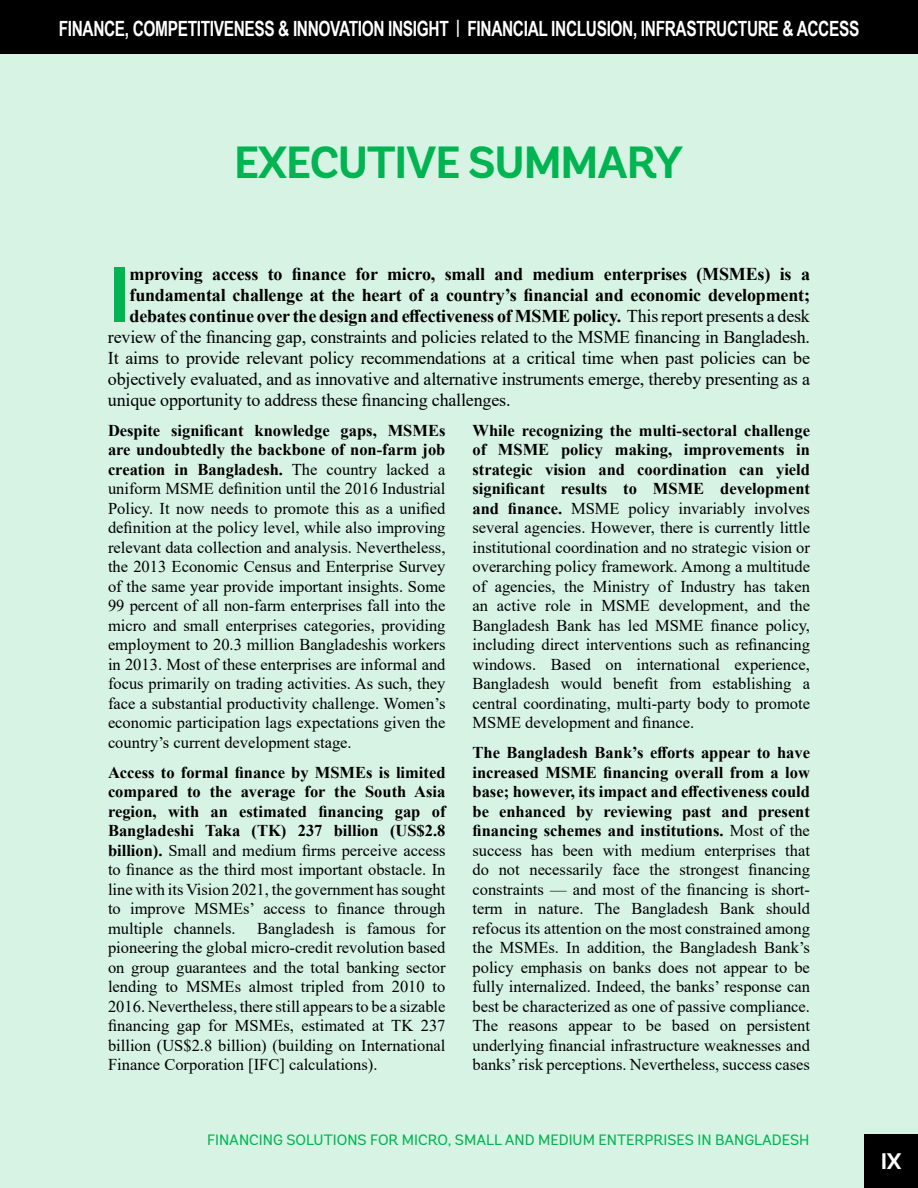
<style>
.page{position:relative;width:918px;height:1188px;background:#fff}
.page>*{position:absolute;margin:0;border:0;box-sizing:border-box;transform-origin:0 0}
.t1{font:700 78px "Andes";color:#00b451}
.t2{font:700 45px "Andes";letter-spacing:-.025em;color:#00b451}
.t3{font:700 22.5px "Andes";color:#fff}
.t4{font:700 21px "Arial Narrow";letter-spacing:-.02em;color:#fff;scale:.9 1}
.t5{font:18px "Times New Roman";letter-spacing:-.01em;color:#000}
.t6{font:700 18px "Times New Roman";letter-spacing:-.01em;color:#000}
.t7{font:16.5px/19.5px "Times New Roman";color:#000;text-align:justify}
.t8{font:15px "Andes";color:#00b451}
.s1{font-size:18px}
.s2{font-weight:400}
.s3{font-weight:700}
</style>
<div class="page">
<div style="left:0;top:52px;width:918px;height:1136px;background:#d6f3e3"></div>
<div style="left:864px;top:1134px;width:54px;height:54px;background:#000"></div>
<div style="left:0;top:0;width:918px;height:54px;background:#000"></div>
<p class="t4" style="left:59px;top:13px;width:891px">FINANCE, COMPETITIVENESS &amp; INNOVATION INSIGHT <span class="s1">|</span> FINANCIAL INCLUSION, INFRASTRUCTURE &amp; ACCESS</p>
<h2 class="t2" style="left:234px;top:134px;width:451px">EXECUTIVE SUMMARY</h2>
<h1 class="t1" style="left:108px;top:247px;width:24px">I</h1>
<p class="t6" style="left:130px;top:261px;width:682px">mproving access to finance for micro, small and medium enterprises (MSMEs) is a</p>
<p class="t6" style="left:130px;top:282px;width:682px">fundamental challenge at the heart of a country’s financial and economic development;</p>
<p class="t6" style="left:130px;top:303px;width:682px">debates continue over the design and effectiveness of MSME policy. <span class="s2">This report presents a desk</span></p>
<p class="t5" style="left:108px;top:324px;width:704px">review of the financing gap, constraints and policies related to the MSME financing in Bangladesh.</p>
<p class="t5" style="left:108px;top:345px;width:704px">It aims to provide relevant policy recommendations at a critical time when past policies can be</p>
<p class="t5" style="left:108px;top:366px;width:704px">objectively evaluated, and as innovative and alternative instruments emerge, thereby presenting as a</p>
<p class="t5" style="left:108px;top:387px;width:404px">unique opportunity to address these financing challenges.</p>
<p class="t7" style="left:108px;top:420px;width:339px"><span class="s3">Despite significant knowledge gaps, MSMEs are undoubtedly the backbone of non-farm job creation in Bangladesh.</span> The country lacked a uniform MSME definition until the 2016 Industrial Policy. It now needs to promote this as a unified definition at the policy level, while also improving relevant data collection and analysis. Nevertheless, the 2013 Economic Census and Enterprise Survey of the same year provide important insights. Some 99 percent of all non-farm enterprises fall into the micro and small enterprises categories, providing employment to 20.3 million Bangladeshis workers in 2013. Most of these enterprises are informal and focus primarily on trading activities. As such, they face a substantial productivity challenge. Women’s economic participation lags expectations given the country’s current development stage.</p>
<p class="t7" style="left:108px;top:762px;width:339px"><span class="s3">Access to formal finance by MSMEs is limited compared to the average for the South Asia region, with an estimated financing gap of Bangladeshi Taka (TK) 237 billion (US$2.8 billion).</span> Small and medium firms perceive access to finance as the third most important obstacle. In line with its Vision 2021, the government has sought to improve MSMEs’ access to finance through multiple channels.</p>
<p class="t7" style="left:108px;top:918px;width:339px;text-indent:149px">Bangladesh is famous for pioneering the global micro-credit revolution based on group guarantees and the total banking sector lending to MSMEs almost tripled from 2010 to 2016. Nevertheless, there still appears to be a sizable financing gap for MSMEs, estimated at TK 237 billion (US$2.8 billion) (building on International Finance Corporation [IFC] calculations).</p>
<p class="t7" style="left:473px;top:420px;width:339px"><span class="s3">While recognizing the multi-sectoral challenge of MSME policy making, improvements in strategic vision and coordination can yield significant results to MSME development and finance.</span> MSME policy invariably involves several agencies. However, there is currently little institutional coordination and no strategic vision or overarching policy framework. Among a multitude of agencies, the Ministry of Industry has taken an active role in MSME development, and the Bangladesh Bank has led MSME finance policy, including direct interventions such as refinancing windows. Based on international experience, Bangladesh would benefit from establishing a central coordinating, multi-party body to promote MSME development and finance.</p>
<p class="t7" style="left:473px;top:743px;width:339px"><span class="s3">The Bangladesh Bank’s efforts appear to have increased MSME financing overall from a low base; however, its impact and effectiveness could be enhanced by reviewing past and present financing schemes and institutions.</span> Most of the success has been with medium enterprises that do not necessarily face the strongest financing constraints — and most of the financing is short&shy;term in nature. The Bangladesh Bank should refocus its attention on the most constrained among the MSMEs. In addition, the Bangladesh Bank’s policy emphasis on banks does not appear to be fully internalized. Indeed, the banks’ response can best be characterized as one of passive compliance.<br>The reasons appear to be based on persistent underlying financial infrastructure weaknesses and banks’ risk perceptions. Nevertheless, success cases</p>
<p class="t8" style="left:207px;top:1131px;width:604px">FINANCING SOLUTIONS FOR MICRO, SMALL AND MEDIUM ENTERPRISES IN BANGLADESH</p>
<h3 class="t3" style="left:881px;top:1148px;width:22px">IX</h3>
</div>
